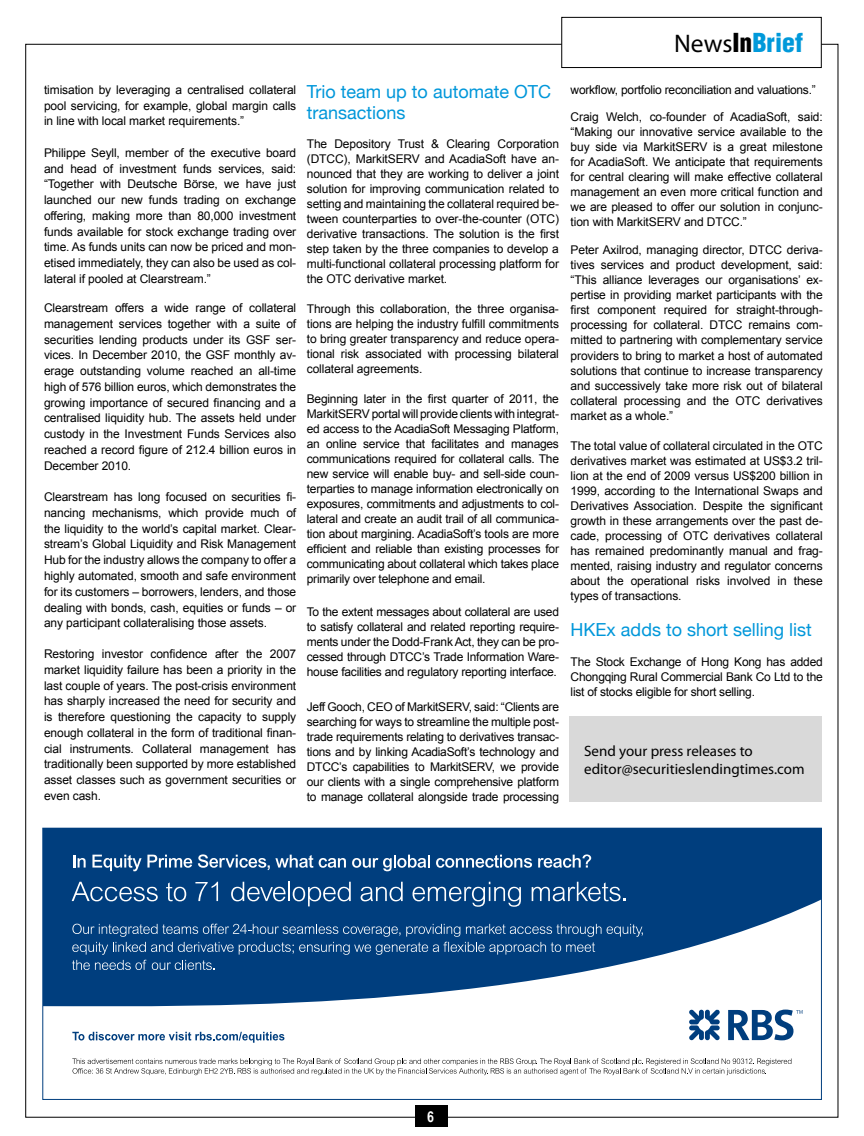
<style>
.page{position:relative;width:864px;height:1136px;background:#fff}
.page>*{position:absolute;margin:0;border:0;box-sizing:border-box;transform-origin:0 0}
.t1{font:900 condensed 25.5px "Helvetica LT";color:#0099da}
.t2{font:18px/21.6px "Helvetica Neue";color:#0097da}
.t3{font:15px/18px "Myriad Pro";color:#000}
.t4{font:700 15px "Arial Narrow";color:#fff}
.t5{font:12px/15px "Arial";letter-spacing:-.01em;color:#000;text-align:justify}
.s1{font-family:"Myriad Pro";font-weight:400;font-stretch:normal;color:#000}
.s2{color:#000}
</style>
<div class="page">
<div style="left:415px;top:1105px;width:32px;height:21px;background:#000"></div>
<div style="left:561px;top:17px;width:260px;height:51px;background:#fff;border:1px solid #000"></div>
<div style="left:43px;top:828px;width:778px;height:253px;background:#003e7e"></div>
<svg style="left:45px;top:897px;width:774px;height:184px;fill:#fff"></svg>
<svg style="left:73px;top:855px;width:13px;height:12px"></svg>
<svg style="left:92px;top:854px;width:49px;height:17px"></svg>
<svg style="left:147px;top:854px;width:45px;height:13px"></svg>
<svg style="left:198px;top:854px;width:71px;height:16px"></svg>
<svg style="left:275px;top:854px;width:71px;height:13px"></svg>
<svg style="left:352px;top:854px;width:77px;height:17px"></svg>
<svg style="left:436px;top:854px;width:96px;height:13px"></svg>
<svg style="left:538px;top:854px;width:53px;height:13px"></svg>
<svg style="left:72px;top:881px;width:86px;height:20px"></svg>
<svg style="left:166px;top:882px;width:20px;height:19px"></svg>
<svg style="left:195px;top:881px;width:23px;height:19px"></svg>
<svg style="left:231px;top:881px;width:119px;height:25px"></svg>
<svg style="left:360px;top:881px;width:42px;height:20px"></svg>
<svg style="left:412px;top:881px;width:108px;height:25px"></svg>
<svg style="left:531px;top:881px;width:94px;height:20px"></svg>
<svg style="left:72px;top:923px;width:570px;height:46px"></svg>
<svg style="left:72px;top:1031px;width:212px;height:11px;background:#b4c6d9"></svg>
<svg style="left:72px;top:1058px;width:719px;height:16px;background:#d9d9d9"></svg>
<svg style="left:688px;top:1009px;width:31px;height:31px"></svg>
<svg style="left:727px;top:1009px;width:75px;height:31px"></svg>
<div style="left:568px;top:716px;width:253px;height:85px;background:#d9d9d9"></div>
<h1 class="t1" style="left:673px;top:27px;width:131px"><span class="s1">News</span><span class="s2">In</span>Brief</h1>
<p class="t5" style="left:44px;top:82px;width:253px;line-height:15.8px">timisation by leveraging a centralised collateral pool servicing, for example, global margin calls in line with local market requirements.”</p>
<p class="t5" style="left:44px;top:145px;width:253px;line-height:15.8px">Philippe Seyll, member of the executive board and head of investment funds services, said: “Together with Deutsche Börse, we have just launched our new funds trading on exchange offering, making more than 80,000 investment funds available for stock exchange trading over time. As funds units can now be priced and mon&shy;etised immediately, they can also be used as col&shy;lateral if pooled at Clearstream.”</p>
<p class="t5" style="left:44px;top:300px;width:253px;line-height:15.8px">Clearstream offers a wide range of collateral management services together with a suite of securities lending products under its GSF ser&shy;vices. In December 2010, the GSF monthly av&shy;erage outstanding volume reached an all-time high of 576 billion euros, which demonstrates the growing importance of secured financing and a centralised liquidity hub. The assets held under custody in the Investment Funds Services also reached a record figure of 212.4 billion euros in December 2010.</p>
<p class="t5" style="left:44px;top:489px;width:253px;line-height:15.8px">Clearstream has long focused on securities fi&shy;nancing mechanisms, which provide much of the liquidity to the world’s capital market. Clear&shy;stream’s Global Liquidity and Risk Management Hub for the industry allows the company to offer a highly automated, smooth and safe environment for its customers – borrowers, lenders, and those dealing with bonds, cash, equities or funds – or any participant collateralising those assets.</p>
<p class="t5" style="left:44px;top:646px;width:253px;line-height:15.8px">Restoring investor confidence after the 2007 market liquidity failure has been a priority in the last couple of years. The post-crisis environment has sharply increased the need for security and is therefore questioning the capacity to supply enough collateral in the form of traditional finan&shy;cial instruments. Collateral management has traditionally been supported by more established asset classes such as government securities or even cash.</p>
<h2 class="t2" style="left:307px;top:80px;width:246px">Trio team up to automate OTC transactions</h2>
<p class="t5" style="left:307px;top:136px;width:253px">The Depository Trust &amp; Clearing Corporation (DTCC), MarkitSERV and AcadiaSoft have an&shy;nounced that they are working to deliver a joint solution for improving communication related to setting and maintaining the collateral required be&shy;tween counterparties to over-the-counter (OTC) derivative transactions. The solution is the first step taken by the three companies to develop a multi-functional collateral processing platform for the OTC derivative market.</p>
<p class="t5" style="left:307px;top:301px;width:253px">Through this collaboration, the three organisa&shy;tions are helping the industry fulfill commitments to bring greater transparency and reduce opera&shy;tional risk associated with processing bilateral collateral agreements.</p>
<p class="t5" style="left:307px;top:391px;width:253px">Beginning later in the first quarter of 2011, the MarkitSERV portal will provide clients with integrat&shy;ed access to the AcadiaSoft Messaging Platform, an online service that facilitates and manages communications required for collateral calls. The new service will enable buy- and sell-side coun&shy;terparties to manage information electronically on exposures, commitments and adjustments to col&shy;lateral and create an audit trail of all communica&shy;tion about margining. AcadiaSoft’s tools are more efficient and reliable than existing processes for communicating about collateral which takes place primarily over telephone and email.</p>
<p class="t5" style="left:307px;top:604px;width:253px">To the extent messages about collateral are used to satisfy collateral and related reporting require&shy;ments under the Dodd-Frank Act, they can be pro&shy;cessed through DTCC’s Trade Information Ware&shy;house facilities and regulatory reporting interface.</p>
<p class="t5" style="left:307px;top:699px;width:253px">Jeff Gooch, CEO of MarkitSERV, said: “Clients are searching for ways to streamline the multiple post&shy;trade requirements relating to derivatives transac&shy;tions and by linking AcadiaSoft’s technology and DTCC’s capabilities to MarkitSERV, we provide our clients with a single comprehensive platform to manage collateral alongside trade processing</p>
<p class="t5" style="left:570px;top:82px;width:247px">workflow, portfolio reconciliation and valuations.”</p>
<p class="t5" style="left:570px;top:109px;width:253px">Craig Welch, co-founder of AcadiaSoft, said: “Making our innovative service available to the buy side via MarkitSERV is a great milestone for AcadiaSoft. We anticipate that requirements for central clearing will make effective collateral management an even more critical function and we are pleased to offer our solution in conjunc&shy;tion with MarkitSERV and DTCC.”</p>
<p class="t5" style="left:570px;top:243px;width:253px">Peter Axilrod, managing director, DTCC deriva&shy;tives services and product development, said: “This alliance leverages our organisations’ ex&shy;pertise in providing market participants with the first component required for straight-through&shy;processing for collateral. DTCC remains com&shy;mitted to partnering with complementary service providers to bring to market a host of automated solutions that continue to increase transparency and successively take more risk out of bilateral collateral processing and the OTC derivatives market as a whole.”</p>
<p class="t5" style="left:570px;top:438px;width:253px">The total value of collateral circulated in the OTC derivatives market was estimated at US$3.2 tril&shy;lion at the end of 2009 versus US$200 billion in 1999, according to the International Swaps and Derivatives Association. Despite the significant growth in these arrangements over the past de&shy;cade, processing of OTC derivatives collateral has remained predominantly manual and frag&shy;mented, raising industry and regulator concerns about the operational risks involved in these types of transactions.</p>
<h2 class="t2" style="left:570px;top:618px;width:243px">HKEx adds to short selling list</h2>
<p class="t5" style="left:570px;top:654px;width:253px">The Stock Exchange of Hong Kong has added Chongqing Rural Commercial Bank Co Ltd to the list of stocks eligible for short selling.</p>
<p class="t3" style="left:584px;top:742px;width:222px">Send your press releases to editor@securitieslendingtimes.com</p>
<p class="t4" style="left:427px;top:1104px;width:8px">6</p>
</div>
